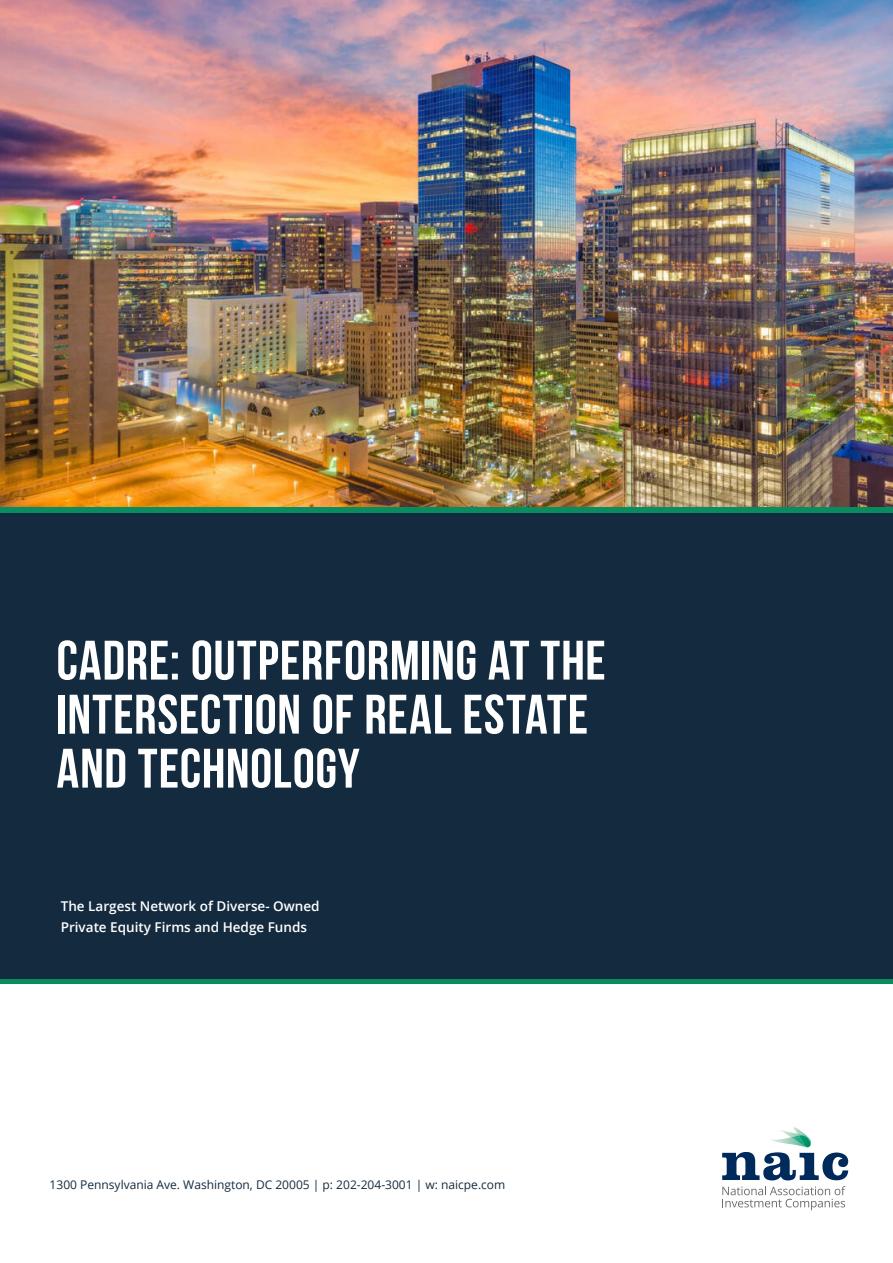
<style>
.page{position:relative;width:893px;height:1263px;background:#fff}
.page>*{position:absolute;margin:0;border:0;box-sizing:border-box;transform-origin:0 0}
.Body_Copy__Center{font:700 55.5px/54px "Bebas Neue";letter-spacing:.015em;color:#fff}
.t1{font:600 13.5px/21px "Open Sans";color:#fff}
.t2{font:12px "Open Sans";color:#142b3f}
</style>
<div class="page">
<img style="left:0;top:0;width:893px;height:508px">
<svg style="left:722px;top:1186px;width:123px;height:24px"></svg>
<img style="left:781px;top:1130px;width:12px;height:5px">
<img style="left:793px;top:1127px;width:12px;height:8px">
<svg style="left:722px;top:1135px;width:126px;height:45px"></svg>
<div style="left:0;top:510px;width:893px;height:469px;background:#142b3f"></div>
<div style="left:0;top:979px;width:893px;height:5px;background:#088c60"></div>
<div style="left:0;top:508px;width:893px;height:5px;background:#088c60"></div>
<p class="Body_Copy__Center" style="left:57px;top:633px;width:551px">CADRE: OUTPERFORMING AT THE<br>INTERSECTION OF REAL ESTATE<br>AND TECHNOLOGY</p>
<p class="t1" style="left:61px;top:895px;width:260px">The Largest Network of Diverse- Owned<br>Private Equity Firms and Hedge Funds</p>
<p class="t2" style="left:50px;top:1176px;width:457px">1300 Pennsylvania Ave. Washington, DC 20005 | p: 202-204-3001 | w: naicpe.com</p>
</div>
